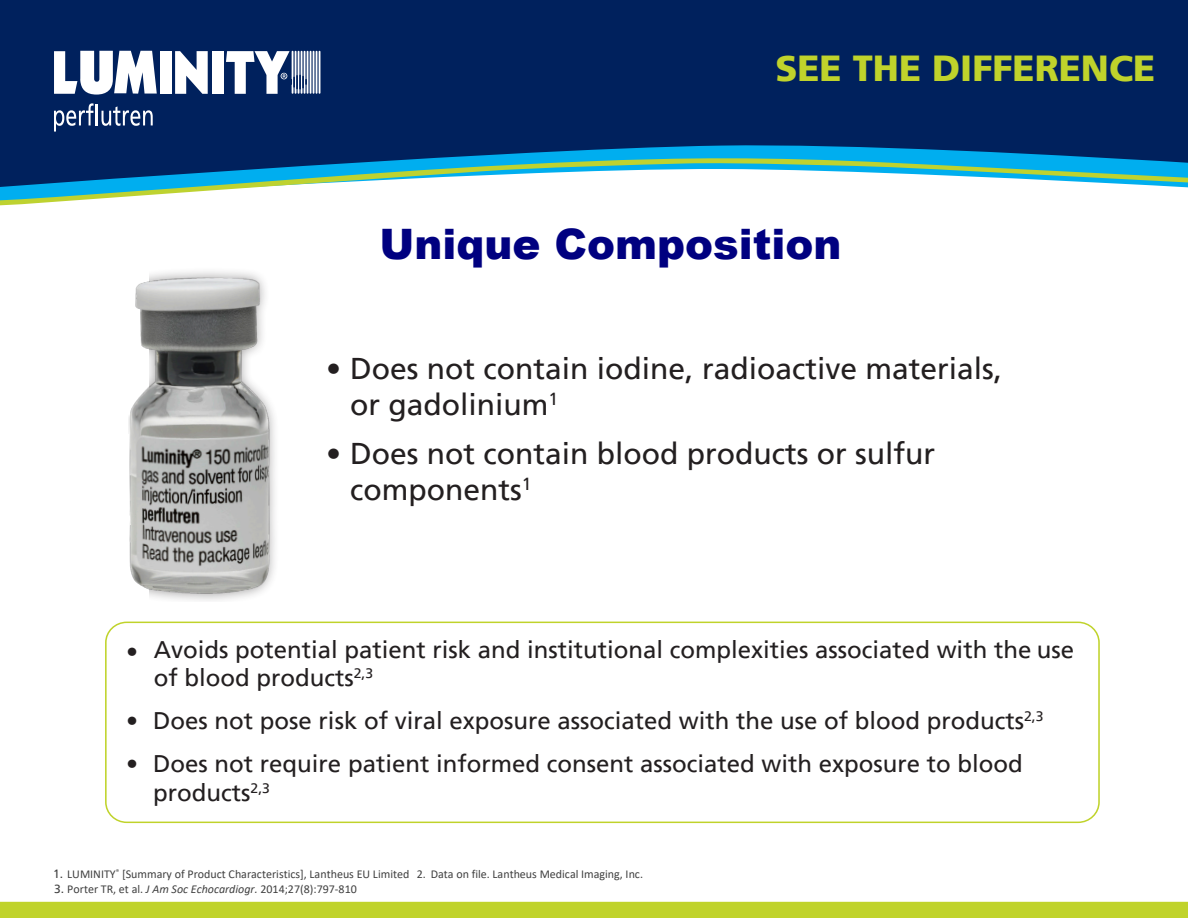
<style>
.page{position:relative;width:1188px;height:918px;background:#fff}
.page>*{position:absolute;margin:0;border:0;box-sizing:border-box;transform-origin:0 0}
.t1{font:900 42px "Arial";color:#000080}
.t2{font:900 36.15px "Frutiger LT";color:#c0d32b}
.t3{font:30px/36px "Frutiger LT";color:#231f20}
.t4{font:24px/27.3px "Frutiger LT";color:#231f20}
.t5{font:12px "Calibri";color:#404040}
.s1{font-family:"Frutiger LT"}
.s2{font-style:italic}
</style>
<div class="page">
<div style="left:0;top:0;width:1188px;height:142px;background:#00215d"></div>
<svg style="left:0;top:142px;width:1188px;height:15px;background:#004482"></svg>
<svg style="left:0;top:157px;width:1188px;height:49px"></svg>
<div style="left:0;top:902px;width:1188px;height:16px;background:#c0d32b"></div>
<div style="left:161px;top:51px;width:11px;height:43px;background:#fff"></div>
<svg style="left:175px;top:51px;width:33px;height:43px"></svg>
<div style="left:212px;top:51px;width:11px;height:43px;background:#fff"></div>
<hr style="left:310px;top:51px;width:1px;height:43px;background:#fff">
<hr style="left:313px;top:51px;width:1px;height:43px;background:#fff">
<hr style="left:316px;top:51px;width:1px;height:43px;background:#fff">
<hr style="left:319px;top:51px;width:1px;height:43px;background:#fff">
<svg style="left:54px;top:51px;width:103px;height:44px"></svg>
<svg style="left:54px;top:103px;width:40px;height:29px"></svg>
<hr style="left:96px;top:104px;width:2px;height:21px;background:#fff">
<svg style="left:102px;top:106px;width:51px;height:20px"></svg>
<svg style="left:226px;top:51px;width:82px;height:43px"></svg>
<img style="left:128px;top:276px;width:147px;height:320px">
<div style="left:105px;top:622px;width:995px;height:201px;border:2px solid #c0d32b;border-radius:21px"></div>
<h2 class="t2" style="left:775px;top:47px;width:381px">SEE THE DIFFERENCE</h2>
<p class="t1" style="left:380px;top:213px;width:464px">Unique Composition</p>
<p class="t3" style="left:350px;top:350px;width:653px;text-indent:-24px">• Does not contain iodine, radioactive materials, or gadolinium<sup>1</sup></p>
<p class="t3" style="left:350px;top:436px;width:587px;text-indent:-24px">• Does not contain blood products or sulfur components<sup>1</sup></p>
<p class="t4" style="left:154px;top:636px;width:922px;text-indent:-27px">• Avoids potential patient risk and institutional complexities associated with the use of blood products<sup>2,3</sup></p>
<p class="t4" style="left:126px;top:708px;width:919px">• Does not pose risk of viral exposure associated with the use of blood products<sup>2,3</sup></p>
<p class="t4" style="left:153px;top:749px;width:871px;line-height:28.8px;text-indent:-27px">• Does not require patient informed consent associated with exposure to blood products<sup>2,3</sup></p>
<p class="t5" style="left:53px;top:865px;width:592px"><span class="s1">1.</span> LUMINITY<sup>®</sup> [Summary of Product Characteristics], Lantheus EU Limited 2. Data on file. Lantheus Medical Imaging, Inc.</p>
<p class="t5" style="left:54px;top:881px;width:304px"><span class="s1">3.</span> Porter TR, et al. <span class="s2">J Am Soc Echocardiogr.</span> 2014;27(8):797-810</p>
</div>
